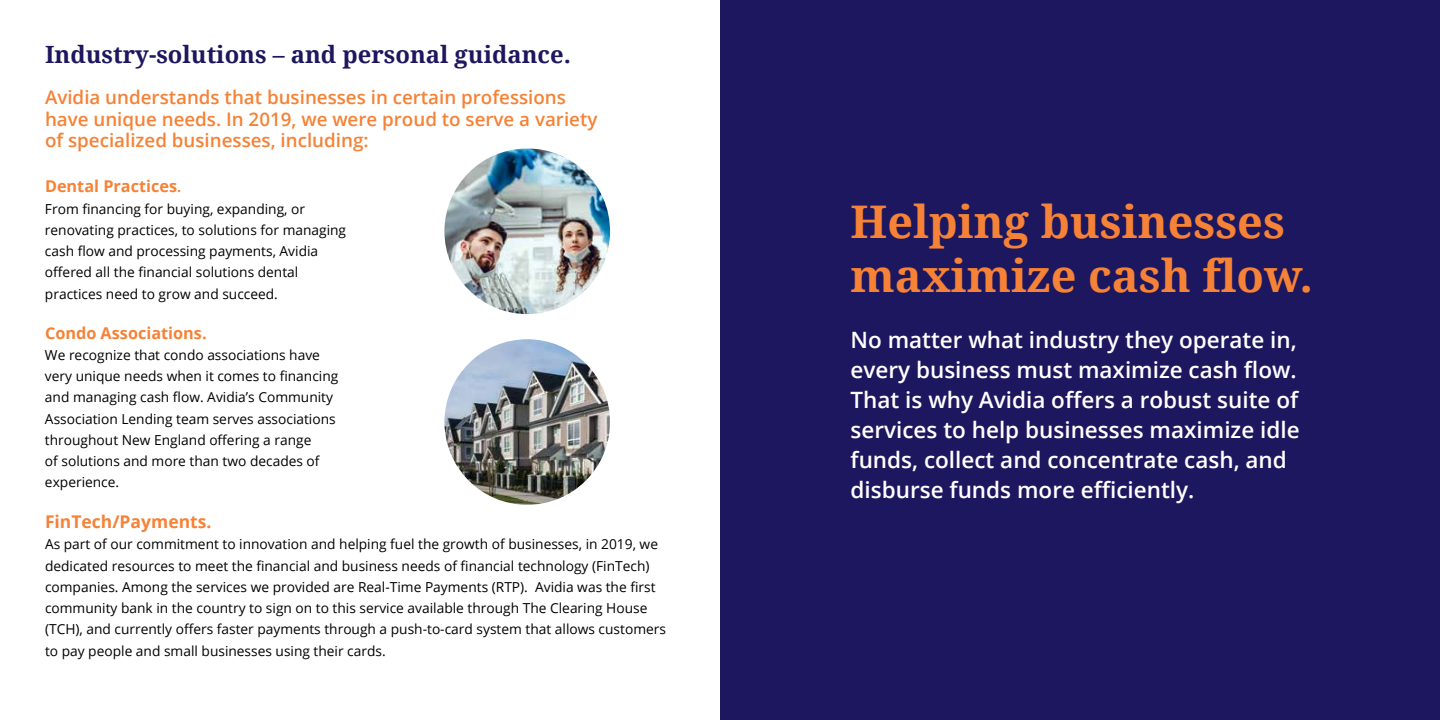
<style>
.page{position:relative;width:1440px;height:720px;background:#fff}
.page>*{position:absolute;margin:0;border:0;box-sizing:border-box;transform-origin:0 0}
.t1{font:700 45px/54px "Droid Serif";color:#f58236}
.t2{font:700 23.75px "Droid Serif";color:#1d1760}
.t3{font:600 22.5px/30px "Open Sans";color:#fff}
.t4{font:600 18.75px/21.2px "Open Sans";color:#f58236}
.t5{font:700 17.5px "Open Sans";color:#f58236}
.t6{font:700 16.25px "Open Sans";color:#f58236}
.t7{font:13.75px/21.2px "Open Sans";color:#000}
.s1{font-size:13.75px}
</style>
<div class="page">
<div style="left:721px;top:0;width:719px;height:720px;background:#1d1760"></div>
<img style="left:444px;top:148px;width:166px;height:166px;border-radius:83px">
<img style="left:444px;top:339px;width:166px;height:166px;border-radius:83px">
<h2 class="t2" style="left:45px;top:41px;width:527px">Industry-solutions – and personal guidance.</h2>
<h3 class="t4" style="left:45px;top:87px;width:554px">Avidia understands that businesses in certain professions have unique needs. In 2019, we were proud to serve a variety of specialized businesses, including:</h3>
<p class="t6" style="left:45px;top:175px;width:138px">Dental Practices<span class="s1">.</span></p>
<p class="t7" style="left:45px;top:198px;width:303px">From financing for buying, expanding, or renovating practices, to solutions for managing cash flow and processing payments, Avidia offered all the financial solutions dental practices need to grow and succeed.</p>
<p class="t6" style="left:45px;top:321px;width:163px">Condo Associations.</p>
<p class="t7" style="left:45px;top:344px;width:295px">We recognize that condo associations have very unique needs when it comes to financing and managing cash flow. Avidia’s Community Association Lending team serves associations throughout New England offering a range<br>of solutions and more than two decades of experience.</p>
<p class="t5" style="left:45px;top:510px;width:168px">FinTech/Payments.</p>
<p class="t7" style="left:45px;top:534px;width:623px">As part of our commitment to innovation and helping fuel the growth of businesses, in 2019, we dedicated resources to meet the financial and business needs of financial technology (FinTech) companies. Among the services we provided are Real-Time Payments (RTP). Avidia was the first community bank in the country to sign on to this service available through The Clearing House (TCH), and currently offers faster payments through a push-to-card system that allows customers to pay people and small businesses using their cards.</p>
<h1 class="t1" style="left:851px;top:195px;width:464px">Helping businesses maximize cash flow.</h1>
<p class="t3" style="left:851px;top:324px;width:451px">No matter what industry they operate in, every business must maximize cash flow.<br>That is why Avidia offers a robust suite of services to help businesses maximize idle funds, collect and concentrate cash, and disburse funds more efficiently.</p>
</div>
